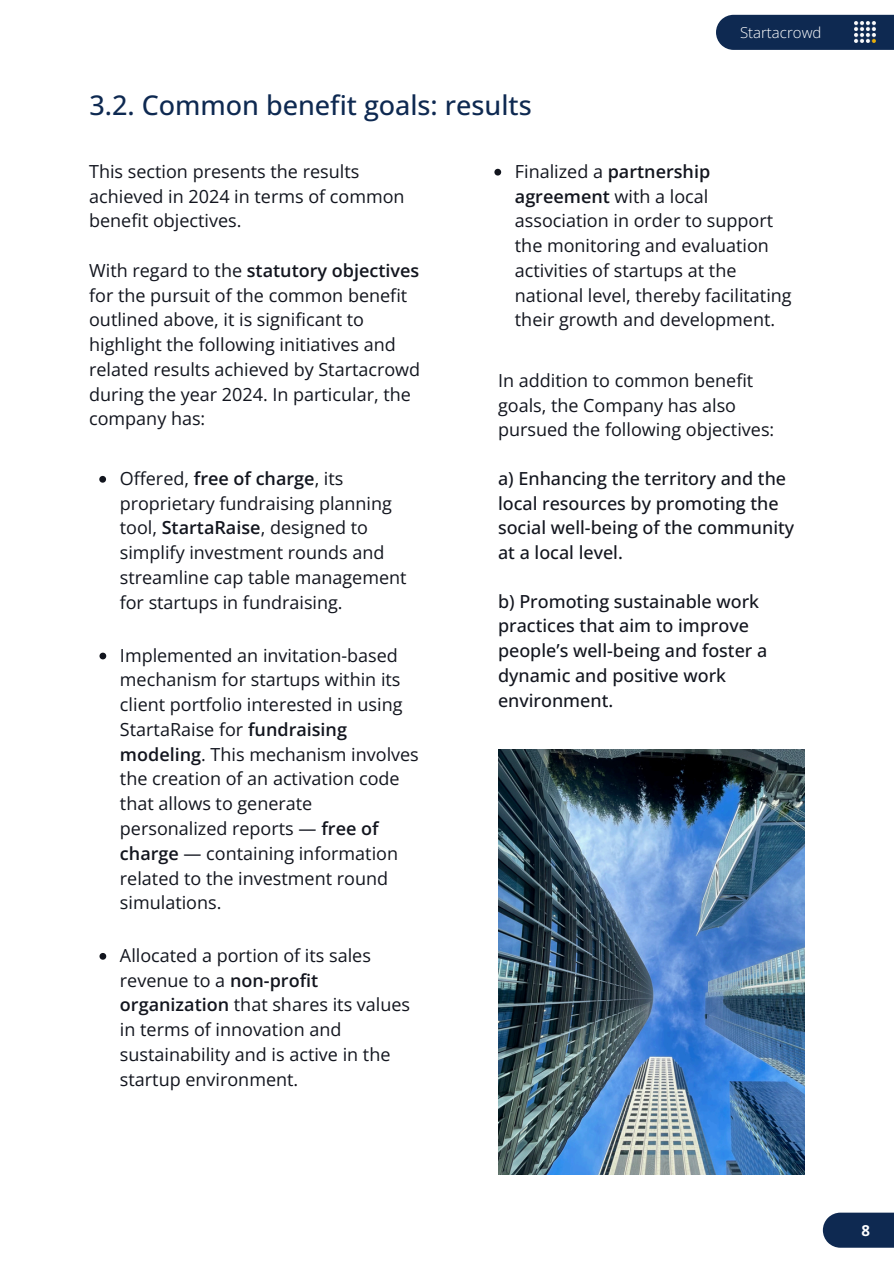
<style>
.page{position:relative;width:894px;height:1264px;background:#fff}
.page>*{position:absolute;margin:0;border:0;box-sizing:border-box;transform-origin:0 0}
.t1{font:500 27px "Open Sans";color:#0e2951}
.t2{font:18px/24.8px "Open Sans";color:#12151e}
.t3{font:500 18px/24.8px "Open Sans";color:#12151e}
.t4{font:300 15px "Open Sans";color:#fff}
.t5{font:700 15px "Open Sans";color:#fff}
.s1{font-weight:600}
</style>
<div class="page">
<svg style="left:822px;top:1212px;width:71px;height:35px;background:#213a5e"></svg>
<svg style="left:494px;top:169px;width:7px;height:6px"></svg>
<img style="left:498px;top:750px;width:306px;height:424px">
<svg style="left:99px;top:476px;width:7px;height:6px"></svg>
<svg style="left:99px;top:652px;width:7px;height:7px"></svg>
<svg style="left:99px;top:953px;width:7px;height:6px"></svg>
<div style="left:716px;top:15px;width:177px;height:35px;background:#0e2951"></div>
<img style="left:854px;top:21px;width:25px;height:22px">
<p class="t1" style="left:89px;top:86px;width:443px">3.2. Common benefit goals: results</p>
<h2 class="t4" style="left:739px;top:22px;width:83px">Startacrowd</h2>
<h3 class="t2" style="left:89px;top:158px;width:317px">This section presents the results achieved in 2024 in terms of common benefit objectives.</h3>
<h3 class="t2" style="left:89px;top:257px;width:332px">With regard to the <span class="s1">statutory objectives </span>for the pursuit of the common benefit outlined above, it is significant to highlight the following initiatives and related results achieved by Startacrowd during the year 2024. In particular, the company has:</h3>
<p class="t2" style="left:120px;top:465px;width:288px">Offered, <span class="s1">free of charge</span>, its proprietary fundraising planning tool, <span class="s1">StartaRaise</span>, designed to simplify investment rounds and streamline cap table management for startups in fundraising.</p>
<h3 class="t2" style="left:120px;top:642px;width:300px">Implemented an invitation-based mechanism for startups within its client portfolio interested in using<br>StartaRaise for <span class="s1">fundraising modeling</span>. This mechanism involves the creation of an activation code that allows to generate personalized reports — <span class="s1">free of charge</span> — containing information related to the investment round simulations.</h3>
<h2 class="t2" style="left:120px;top:942px;width:291px">Allocated a portion of its sales revenue to a <span class="s1">non-profit organization</span> that shares its values in terms of innovation and sustainability and is active in the startup environment.</h2>
<h1 class="t2" style="left:514px;top:158px;width:278px">Finalized a <span class="s1">partnership agreement</span> with a local association in order to support the monitoring and evaluation activities of startups at the national level, thereby facilitating their growth and development.</h1>
<p class="t2" style="left:498px;top:367px;width:277px">In addition to common benefit goals, the Company has also pursued the following objectives:</p>
<p class="t3" style="left:498px;top:465px;width:297px">a) Enhancing the territory and the local resources by promoting the social well-being of the community at a local level.</p>
<p class="t3" style="left:498px;top:588px;width:271px">b) Promoting sustainable work practices that aim to improve people’s well-being and foster a dynamic and positive work environment.</p>
<p class="t5" style="left:861px;top:1219px;width:10px">8</p>
</div>
